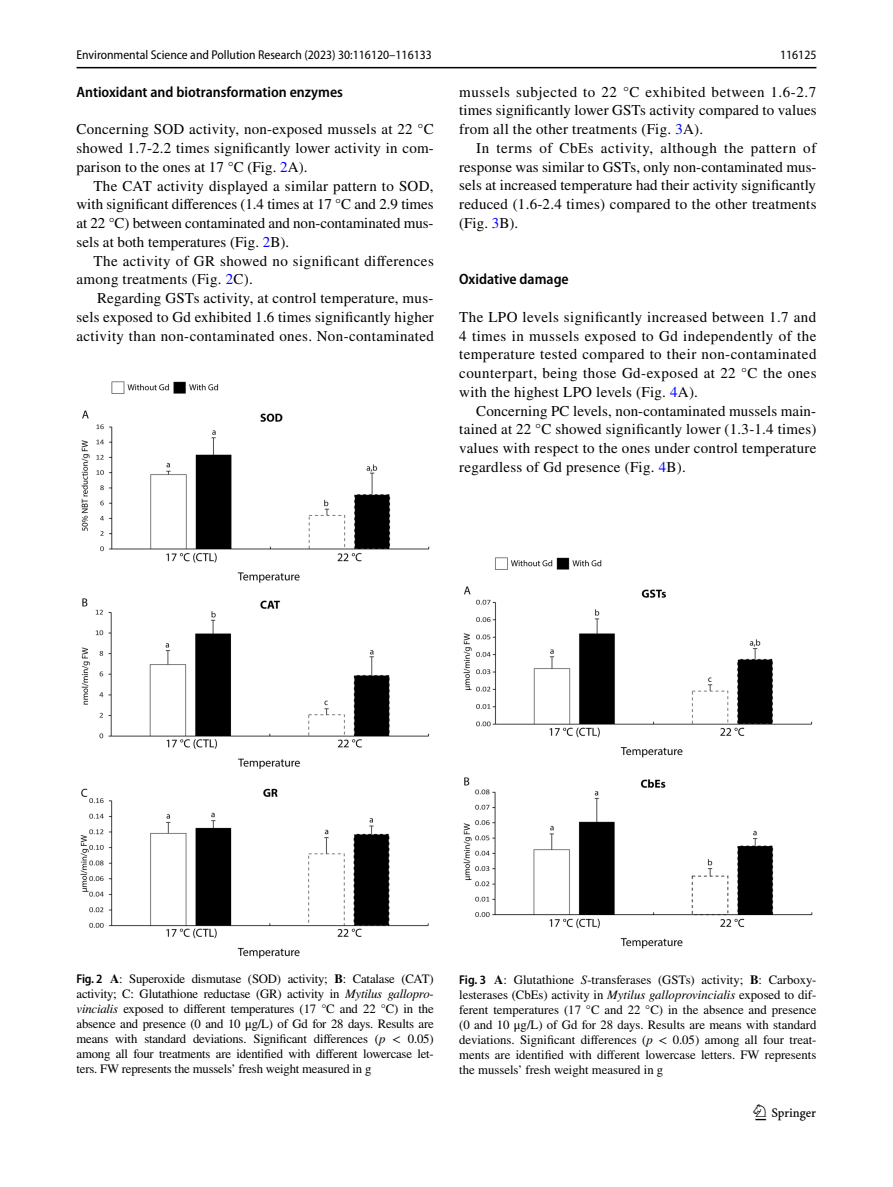
<style>
.page{position:relative;width:893px;height:1187px;background:#fff}
.page>*{position:absolute;margin:0;border:0;box-sizing:border-box;transform-origin:0 0}
.t1{font:22.5px "Springnew Regular 2";color:#000}
.t2{font:15px/18.8px "STIX";letter-spacing:.02em;color:#000;text-align:justify}
.t3{font:600 semi-condensed 15px "Myriad Pro";color:#000}
.t4{font:12.75px/15px "STIX";letter-spacing:-.01em;color:#000;text-align:justify}
.t5{font:semi-condensed 12.75px "Myriad Pro";color:#000}
.s1{color:#00f}
.s2{font-family:"Myriad Pro";font-weight:600;font-stretch:semi-condensed}
.s3{font-weight:700}
.s4{font-style:italic}
</style>
<div class="page">
<hr style="left:77px;top:67px;width:739px;height:1px;background:#000">
<img style="left:81px;top:382px;width:348px;height:576px">
<img style="left:463px;top:558px;width:349px;height:390px">
<p class="t5" style="left:77px;top:48px;width:357px">Environmental Science and Pollution Research (2023) 30:116120–116133</p>
<p class="t5" style="left:780px;top:48px;width:38px">116125</p>
<p class="t3" style="left:77px;top:83px;width:268px">Antioxidant and biotransformation enzymes</p>
<p class="t2" style="left:77px;top:121px;width:359px">Concerning SOD activity, non-exposed mussels at 22 °C showed 1.7-2.2 times significantly lower activity in com&shy;parison to the ones at 17 °C (Fig. <span class="s1">2</span>A).</p>
<p class="t2" style="left:77px;top:177px;width:359px;text-indent:17px">The CAT activity displayed a similar pattern to SOD, with significant differences (1.4 times at 17 °C and 2.9 times at 22 °C) between contaminated and non-contaminated mus&shy;sels at both temperatures (Fig. <span class="s1">2</span>B).</p>
<p class="t2" style="left:77px;top:252px;width:359px;text-indent:17px">The activity of GR showed no significant differences among treatments (Fig. <span class="s1">2</span>C).</p>
<p class="t2" style="left:77px;top:290px;width:359px;text-indent:21px">Regarding GSTs activity, at control temperature, mus&shy;sels exposed to Gd exhibited 1.6 times significantly higher activity than non-contaminated ones. Non-contaminated</p>
<p class="t2" style="left:459px;top:83px;width:359px">mussels subjected to 22 °C exhibited between 1.6-2.7 times significantly lower GSTs activity compared to values from all the other treatments (Fig. <span class="s1">3</span>A).</p>
<p class="t2" style="left:459px;top:139px;width:359px;text-indent:17px">In terms of CbEs activity, although the pattern of response was similar to GSTs, only non-contaminated mus&shy;sels at increased temperature had their activity significantly reduced (1.6-2.4 times) compared to the other treatments (Fig. <span class="s1">3</span>B).</p>
<p class="t3" style="left:459px;top:271px;width:111px">Oxidative damage</p>
<p class="t2" style="left:459px;top:308px;width:359px">The LPO levels significantly increased between 1.7 and 4 times in mussels exposed to Gd independently of the temperature tested compared to their non-contaminated counterpart, being those Gd-exposed at 22 °C the ones with the highest LPO levels (Fig. <span class="s1">4</span>A).</p>
<p class="t2" style="left:459px;top:402px;width:359px;text-indent:17px">Concerning PC levels, non-contaminated mussels main&shy;tained at 22 °C showed significantly lower (1.3-1.4 times) values with respect to the ones under control temperature regardless of Gd presence (Fig. <span class="s1">4</span>B).</p>
<p class="t4" style="left:77px;top:971px;width:359px"><span class="s2">Fig. 2</span> <span class="s3">A</span>: Superoxide dismutase (SOD) activity; <span class="s3">B</span>: Catalase (CAT) activity; C: Glutathione reductase (GR) activity in <span class="s4">Mytilus gallopro&shy;vincialis</span> exposed to different temperatures (17 °C and 22 °C) in the absence and presence (0 and 10 μg/L) of Gd for 28 days. Results are means with standard deviations. Significant differences (<span class="s4">p</span> &lt; 0.05) among all four treatments are identified with different lowercase let&shy;ters. FW represents the mussels’ fresh weight measured in g</p>
<p class="t4" style="left:459px;top:972px;width:359px"><span class="s2">Fig. 3</span> <span class="s3">A</span>: Glutathione <span class="s4">S</span>-transferases (GSTs) activity; <span class="s3">B</span>: Carboxy&shy;lesterases (CbEs) activity in <span class="s4">Mytilus galloprovincialis</span> exposed to dif&shy;ferent temperatures (17 °C and 22 °C) in the absence and presence (0 and 10 μg/L) of Gd for 28 days. Results are means with standard deviations. Significant differences (<span class="s4">p</span> &lt; 0.05) among all four treat&shy;ments are identified with different lowercase letters. FW represents the mussels’ fresh weight measured in g</p>
<h1 class="t1" style="left:755px;top:1104px;width:62px">1 3</h1>
</div>
